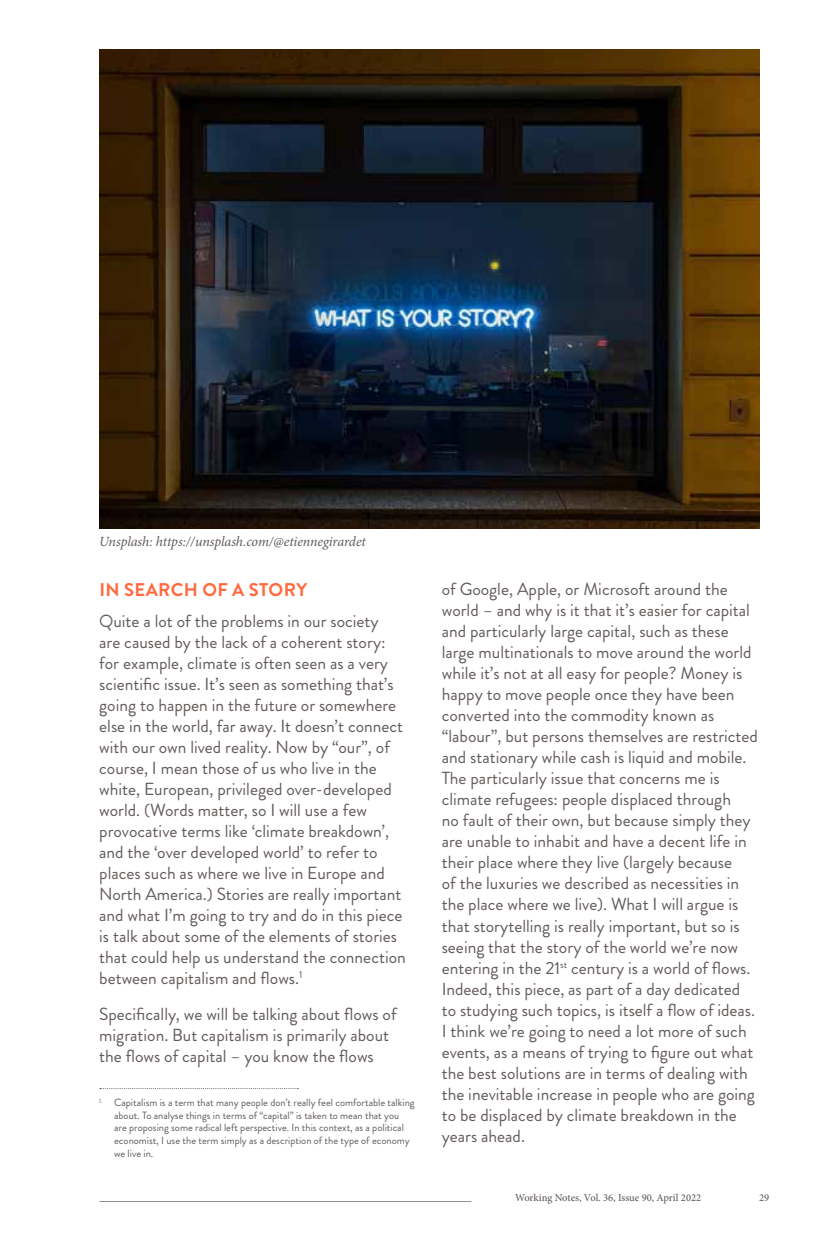
<style>
.page{position:relative;width:819px;height:1241px;background:#fff}
.page>*{position:absolute;margin:0;border:0;box-sizing:border-box;transform-origin:0 0}
.t1{font:700 18.38px "Brandon Grotesque";letter-spacing:.02em;color:#ff693e}
.t2{font:17.5px/21px "Brandon Grotesque";color:#625b59}
.t3{font:italic 14px "Minion Pro";letter-spacing:-.01em;color:#625b59}
.t4{font:10.5px/12.6px "Brandon Grotesque";color:#625b59}
.t5{font:500 10.5px "Minion Pro";letter-spacing:-.005em;color:#625b59}
</style>
<div class="page">
<hr style="left:100px;top:1200px;width:371px;height:1px;background:#978d94">
<img style="left:99px;top:50px;width:660px;height:478px">
<p class="t3" style="left:99px;top:531px;width:268px">Unsplash: https://unsplash.com/@etiennegirardet</p>
<p class="t1" style="left:99px;top:576px;width:209px">IN SEARCH OF A STORY</p>
<p class="t2" style="left:99px;top:610px;width:308px">Quite a lot of the problems in our society<br>are caused by the lack of a coherent story: for example, climate is often seen as a very scientific issue. It’s seen as something that’s going to happen in the future or somewhere else in the world, far away. It doesn’t connect with our own lived reality. Now by “our”, of course, I mean those of us who live in the white, European, privileged over-developed world. (Words matter, so I will use a few provocative terms like ‘climate breakdown’, and the ‘over developed world’ to refer to places such as where we live in Europe and North America.) Stories are really important and what I’m going to try and do in this piece is talk about some of the elements of stories that could help us understand the connection between capitalism and flows.<sup>1</sup></p>
<p class="t2" style="left:99px;top:1003px;width:299px">Specifically, we will be talking about flows of migration. But capitalism is primarily about the flows of capital – you know the flows</p>
<p class="t4" style="left:114px;top:1096px;width:302px;text-indent:-15px"><sup>1.</sup> Capitalism is a term that many people don’t really feel comfortable talking about. To analyse things in terms of “capital” is taken to mean that you<br>are proposing some radical left perspective. In this context, as a political economist, I use the term simply as a description of the type of economy we live in.</p>
<p class="t2" style="left:441px;top:579px;width:318px">of Google, Apple, or Microsoft around the world – and why is it that it’s easier for capital and particularly large capital, such as these large multinationals to move around the world while it’s not at all easy for people? Money is happy to move people once they have been converted into the commodity known as “labour”, but persons themselves are restricted and stationary while cash is liquid and mobile.<br>The particularly issue that concerns me is climate refugees: people displaced through<br>no fault of their own, but because simply they are unable to inhabit and have a decent life in their place where they live (largely because<br>of the luxuries we described as necessities in the place where we live). What I will argue is that storytelling is really important, but so is seeing that the story of the world we’re now entering in the 21<sup>st</sup> century is a world of flows.<br>Indeed, this piece, as part of a day dedicated to studying such topics, is itself a flow of ideas.<br>I think we’re going to need a lot more of such events, as a means of trying to figure out what the best solutions are in terms of dealing with the inevitable increase in people who are going to be displaced by climate breakdown in the years ahead.</p>
<p class="t5" style="left:515px;top:1190px;width:187px">Working Notes, Vol. 36, Issue 90, April 2022</p>
<p class="t5" style="left:759px;top:1190px;width:12px">29</p>
</div>
